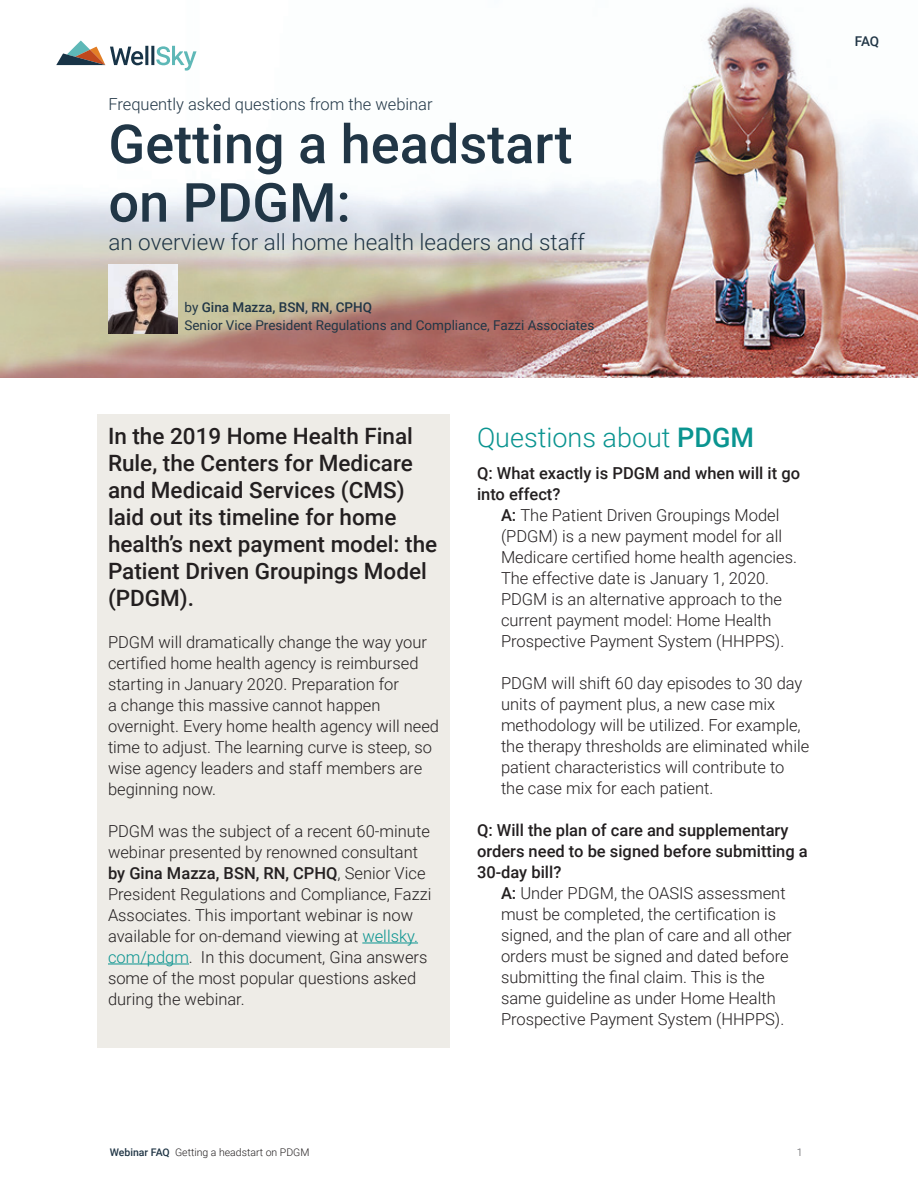
<style>
.page{position:relative;width:918px;height:1188px;background:#fff}
.page>*{position:absolute;margin:0;border:0;box-sizing:border-box;transform-origin:0 0}
.t1{font:500 54px/58.5px "Roboto";color:#213646}
.t2{font:300 27px "Roboto";color:#0a9490}
.t3{font:500 22.5px/27px "Roboto";color:#231f20}
.t4{font:300 22.5px "Roboto";color:#213646}
.t5{font:300 16.5px/21px "Roboto";color:#231f20}
.t6{font:500 16.5px/21px "Roboto";color:#231f20}
.t7{font:300 16.5px "Roboto";color:#213646}
.t8{font:13.5px/18px "Roboto";color:#213646}
.t9{font:500 13.5px "Roboto";color:#213646}
.t10{font:300 10.5px "Roboto";color:#231f20}
.t11{font:300 10.5px "Roboto";color:#55565a}
.s1{font-weight:500}
.s2{color:#0a9490}
.s3{font-weight:500;color:#213646}
</style>
<div class="page">
<div style="left:98px;top:414px;width:352px;height:634px;background:#eeece7"></div>
<img style="left:0;top:5px;width:918px;height:373px">
<hr style="left:362px;top:943px;width:56px;height:1px;background:#0a9490">
<hr style="left:108px;top:964px;width:81px;height:1px;background:#0a9490">
<img style="left:108px;top:264px;width:69px;height:69px">
<svg style="left:56px;top:41px;width:141px;height:30px"></svg>
<p class="t7" style="left:108px;top:93px;width:326px">Frequently asked questions from the webinar</p>
<h1 class="t1" style="left:108px;top:113px;width:466px">Getting a headstart on PDGM:</h1>
<h3 class="t4" style="left:108px;top:226px;width:478px">an overview for all home health leaders and staff</h3>
<p class="t8" style="left:184px;top:298px;width:411px">by <span class="s1">Gina Mazza, BSN, RN, CPHQ<br></span>Senior Vice President Regulations and Compliance, Fazzi Associates</p>
<h3 class="t3" style="left:108px;top:421px;width:331px">In the 2019 Home Health Final<br>Rule, the Centers for Medicare and Medicaid Services (CMS) laid out its timeline for home health’s next payment model: the<br>Patient Driven Groupings Model (PDGM).</h3>
<p class="t5" style="left:108px;top:631px;width:333px">PDGM will dramatically change the way your certified home health agency is reimbursed starting in January 2020. Preparation for<br>a change this massive cannot happen overnight. Every home health agency will need time to adjust. The learning curve is steep, so wise agency leaders and staff members are beginning now.</p>
<p class="t5" style="left:108px;top:820px;width:325px">PDGM was the subject of a recent 60-minute webinar presented by renowned consultant <span class="s1">by Gina Mazza, BSN, RN, CPHQ</span>, Senior Vice President Regulations and Compliance, Fazzi Associates. This important webinar is now available for on-demand viewing at <span class="s2">wellsky. com/pdgm</span>. In this document, Gina answers some of the most popular questions asked during the webinar.</p>
<h2 class="t2" style="left:477px;top:419px;width:279px">Questions about <span class="s1">PDGM</span></h2>
<p class="t6" style="left:477px;top:462px;width:325px">Q: What exactly is PDGM and when will it go into effect?</p>
<p class="t5" style="left:501px;top:504px;width:298px"><span class="s1">A:</span> The Patient Driven Groupings Model (PDGM) is a new payment model for all Medicare certified home health agencies.<br>The effective date is January 1, 2020.<br>PDGM is an alternative approach to the current payment model: Home Health Prospective Payment System (HHPPS).</p>
<p class="t5" style="left:501px;top:672px;width:310px">PDGM will shift 60 day episodes to 30 day units of payment plus, a new case mix methodology will be utilized. For example, the therapy thresholds are eliminated while patient characteristics will contribute to the case mix for each patient.</p>
<p class="t6" style="left:477px;top:819px;width:332px">Q: Will the plan of care and supplementary orders need to be signed before submitting a<br>30-day bill?</p>
<p class="t5" style="left:501px;top:882px;width:292px"><span class="s1">A:</span> Under PDGM, the OASIS assessment must be completed, the certification is signed, and the plan of care and all other orders must be signed and dated before submitting the final claim. This is the same guideline as under Home Health Prospective Payment System (HHPPS).</p>
<p class="t9" style="left:855px;top:32px;width:26px">FAQ</p>
<p class="t10" style="left:110px;top:1145px;width:201px"><span class="s3">Webinar FAQ</span> Getting a headstart on PDGM</p>
<p class="t11" style="left:797px;top:1145px;width:7px">1</p>
</div>
